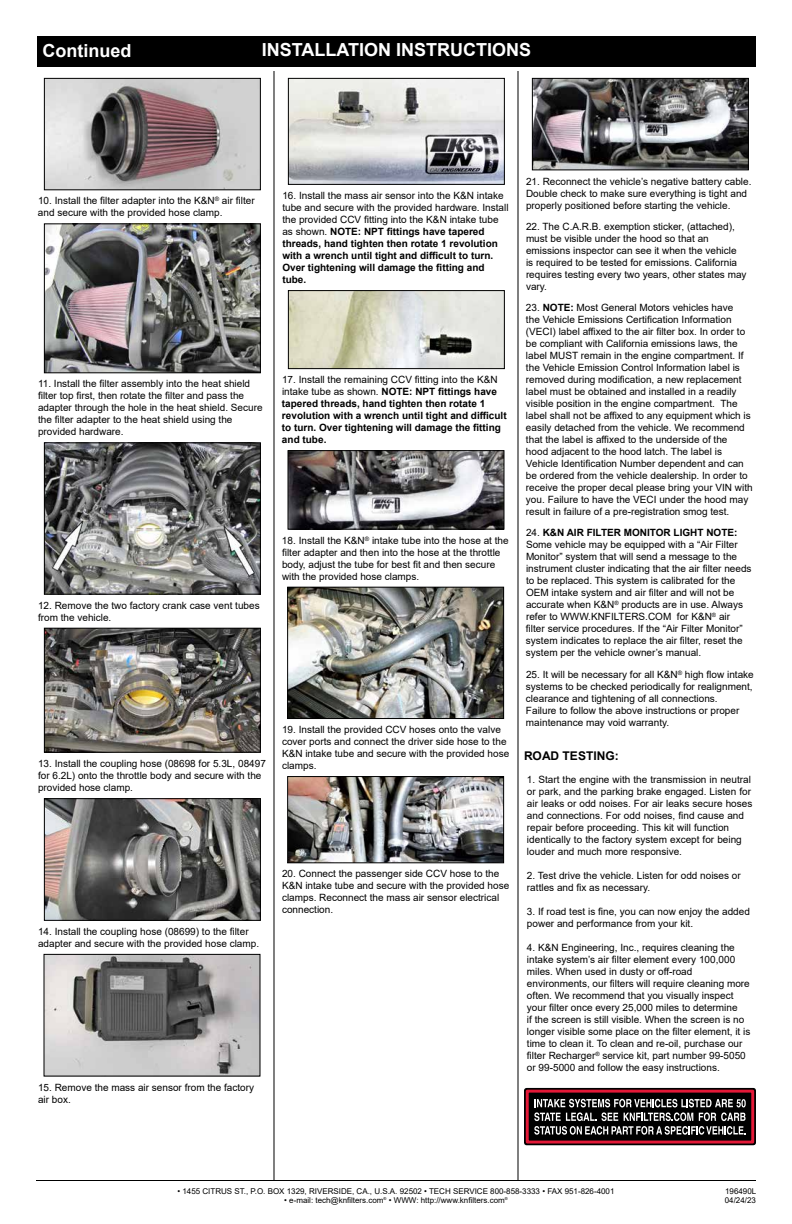
<style>
.page{position:relative;width:792px;height:1224px;background:#fff}
.page>*{position:absolute;margin:0;border:0;box-sizing:border-box;transform-origin:0 0}
.t1{font:700 18px "Arial";color:#fff}
.t2{font:700 12px "Arial";color:#000}
.t3{font:10px/12px "Arial";color:#000}
.t4{font:700 10px/12px "Arial";color:#000}
.t5{font:8px/9.6px "Arial";color:#000}
.s1{font-weight:400}
.s2{font-weight:700}
</style>
<div class="page">
<div style="left:37px;top:36px;width:719px;height:31px;background:#000"></div>
<hr style="left:36px;top:1180px;width:720px;height:1px;background:#000">
<hr style="left:274px;top:71px;width:1px;height:1109px;background:#000">
<hr style="left:518px;top:71px;width:1px;height:1109px;background:#000">
<img style="left:46px;top:80px;width:213px;height:108px">
<div style="left:44px;top:78px;width:217px;height:112px;border:1px solid #000"></div>
<img style="left:46px;top:225px;width:213px;height:146px">
<div style="left:44px;top:223px;width:217px;height:150px;border:1px solid #000"></div>
<img style="left:46px;top:444px;width:213px;height:149px">
<div style="left:44px;top:442px;width:217px;height:153px;border:1px solid #000"></div>
<img style="left:46px;top:630px;width:213px;height:121px">
<div style="left:44px;top:628px;width:217px;height:125px;border:1px solid #000"></div>
<img style="left:46px;top:800px;width:213px;height:119px">
<div style="left:44px;top:798px;width:217px;height:123px;border:1px solid #000"></div>
<img style="left:46px;top:956px;width:212px;height:118px">
<div style="left:44px;top:954px;width:216px;height:122px;border:1px solid #000"></div>
<img style="left:289px;top:778px;width:213px;height:83px">
<div style="left:287px;top:776px;width:217px;height:87px;border:1px solid #000"></div>
<img style="left:534px;top:80px;width:213px;height:88px">
<div style="left:532px;top:78px;width:217px;height:92px;border:1px solid #000"></div>
<img style="left:290px;top:80px;width:213px;height:103px">
<div style="left:288px;top:78px;width:217px;height:107px;border:1px solid #000"></div>
<img style="left:290px;top:292px;width:213px;height:75px">
<div style="left:288px;top:290px;width:217px;height:79px;border:1px solid #000"></div>
<img style="left:290px;top:452px;width:212px;height:76px">
<div style="left:288px;top:450px;width:216px;height:80px;border:1px solid #000"></div>
<img style="left:289px;top:589px;width:213px;height:128px">
<div style="left:287px;top:587px;width:217px;height:132px;border:1px solid #000"></div>
<div style="left:526px;top:1090px;width:228px;height:53px;background:#000"></div>
<div style="left:524px;top:1088px;width:232px;height:57px;border:5px solid #000"></div>
<div style="left:526px;top:1090px;width:228px;height:54px;border:3px solid #e31837"></div>
<svg style="left:534px;top:1099px;width:212px;height:36px"></svg>
<h1 class="t1" style="left:42px;top:38px;width:90px">Continued</h1>
<h1 class="t1" style="left:262px;top:37px;width:271px">INSTALLATION INSTRUCTIONS</h1>
<p class="t3" style="left:38px;top:195px;width:218px">10. Install the filter adapter into the K&amp;N<sup>®</sup> air filter and secure with the provided hose clamp.</p>
<p class="t3" style="left:38px;top:378px;width:226px">11. Install the filter assembly into the heat shield filter top first, then rotate the filter and pass the adapter through the hole in the heat shield. Secure the filter adapter to the heat shield using the provided hardware.</p>
<p class="t3" style="left:38px;top:599px;width:223px">12. Remove the two factory crank case vent tubes from the vehicle.</p>
<p class="t3" style="left:38px;top:757px;width:229px">13. Install the coupling hose (08698 for 5.3L, 08497 for 6.2L) onto the throttle body and secure with the provided hose clamp.</p>
<p class="t3" style="left:38px;top:925px;width:223px">14. Install the coupling hose (08699) to the filter adapter and secure with the provided hose clamp.</p>
<p class="t3" style="left:38px;top:1081px;width:218px">15. Remove the mass air sensor from the factory air box.</p>
<p class="t4" style="left:282px;top:190px;width:228px"><span class="s1">16. Install the mass air sensor into the K&amp;N intake tube and secure with the provided hardware. Install the provided CCV fitting into the K&amp;N intake tube as shown.</span> NOTE: NPT fittings have tapered threads, hand tighten then rotate 1 revolution with a wrench until tight and difficult to turn.<br>Over tightening will damage the fitting and tube.</p>
<p class="t4" style="left:282px;top:374px;width:226px"><span class="s1">17. Install the remaining CCV fitting into the K&amp;N intake tube as shown.</span> NOTE: NPT fittings have tapered threads, hand tighten then rotate 1 revolution with a wrench until tight and difficult to turn. Over tightening will damage the fitting and tube.</p>
<p class="t3" style="left:282px;top:534px;width:228px">18. Install the K&amp;N<sup>®</sup> intake tube into the hose at the filter adapter and then into the hose at the throttle body, adjust the tube for best fit and then secure with the provided hose clamps.</p>
<p class="t3" style="left:282px;top:724px;width:229px">19. Install the provided CCV hoses onto the valve cover ports and connect the driver side hose to the K&amp;N intake tube and secure with the provided hose clamps.</p>
<p class="t3" style="left:282px;top:868px;width:229px">20. Connect the passenger side CCV hose to the K&amp;N intake tube and secure with the provided hose clamps. Reconnect the mass air sensor electrical connection.</p>
<p class="t3" style="left:526px;top:175px;width:227px">21. Reconnect the vehicle’s negative battery cable.<br>Double check to make sure everything is tight and properly positioned before starting the vehicle.</p>
<p class="t3" style="left:526px;top:220px;width:222px">22. The C.A.R.B. exemption sticker, (attached), must be visible under the hood so that an emissions inspector can see it when the vehicle<br>is required to be tested for emissions. California requires testing every two years, other states may vary.</p>
<p class="t3" style="left:526px;top:302px;width:228px">23. <span class="s2">NOTE:</span> Most General Motors vehicles have<br>the Vehicle Emissions Certification Information (VECI) label affixed to the air filter box. In order to be compliant with California emissions laws, the label MUST remain in the engine compartment. If the Vehicle Emission Control Information label is removed during modification, a new replacement label must be obtained and installed in a readily visible position in the engine compartment. The label shall not be affixed to any equipment which is easily detached from the vehicle. We recommend that the label is affixed to the underside of the<br>hood adjacent to the hood latch. The label is Vehicle Identification Number dependent and can be ordered from the vehicle dealership. In order to receive the proper decal please bring your VIN with you. Failure to have the VECI under the hood may result in failure of a pre-registration smog test.</p>
<p class="t3" style="left:526px;top:527px;width:227px">24. <span class="s2">K&amp;N AIR FILTER MONITOR LIGHT NOTE:<br></span>Some vehicle may be equipped with a “Air Filter Monitor” system that will send a message to the instrument cluster indicating that the air filter needs to be replaced. This system is calibrated for the OEM intake system and air filter and will not be accurate when K&amp;N<sup>®</sup> products are in use. Always refer to WWW.KNFILTERS.COM for K&amp;N<sup>®</sup> air<br>filter service procedures. If the “Air Filter Monitor” system indicates to replace the air filter, reset the system per the vehicle owner’s manual.</p>
<p class="t3" style="left:526px;top:668px;width:229px">25. It will be necessary for all K&amp;N<sup>®</sup> high flow intake systems to be checked periodically for realignment, clearance and tightening of all connections.<br>Failure to follow the above instructions or proper maintenance may void warranty.</p>
<p class="t2" style="left:524px;top:747px;width:96px">ROAD TESTING:</p>
<p class="t3" style="left:527px;top:774px;width:227px">1. Start the engine with the transmission in neutral or park, and the parking brake engaged. Listen for air leaks or odd noises. For air leaks secure hoses and connections. For odd noises, find cause and repair before proceeding. This kit will function identically to the factory system except for being louder and much more responsive.</p>
<p class="t3" style="left:527px;top:870px;width:215px">2. Test drive the vehicle. Listen for odd noises or rattles and fix as necessary.</p>
<p class="t3" style="left:527px;top:906px;width:224px">3. If road test is fine, you can now enjoy the added power and performance from your kit.</p>
<p class="t3" style="left:527px;top:942px;width:225px">4. K&amp;N Engineering, Inc., requires cleaning the intake system’s air filter element every 100,000 miles. When used in dusty or off-road environments, our filters will require cleaning more often. We recommend that you visually inspect your filter once every 25,000 miles to determine<br>if the screen is still visible. When the screen is no longer visible some place on the filter element, it is time to clean it. To clean and re-oil, purchase our filter Recharger<sup>®</sup> service kit, part number 99-5050 or 99-5000 and follow the easy instructions.</p>
<p class="t5" style="left:177px;top:1186px;width:439px">• 1455 CITRUS ST., P.O. BOX 1329, RIVERSIDE, CA., U.S.A. 92502 • TECH SERVICE 800-858-3333 • FAX 951-826-4001</p>
<p class="t5" style="left:284px;top:1196px;width:225px">• e-mail: tech@knfilters.com<sup>®</sup> • WWW: http://www.knfilters.com<sup>®</sup></p>
<p class="t5" style="left:725px;top:1186px;width:33px">196490L<br>04/24/23</p>
</div>
